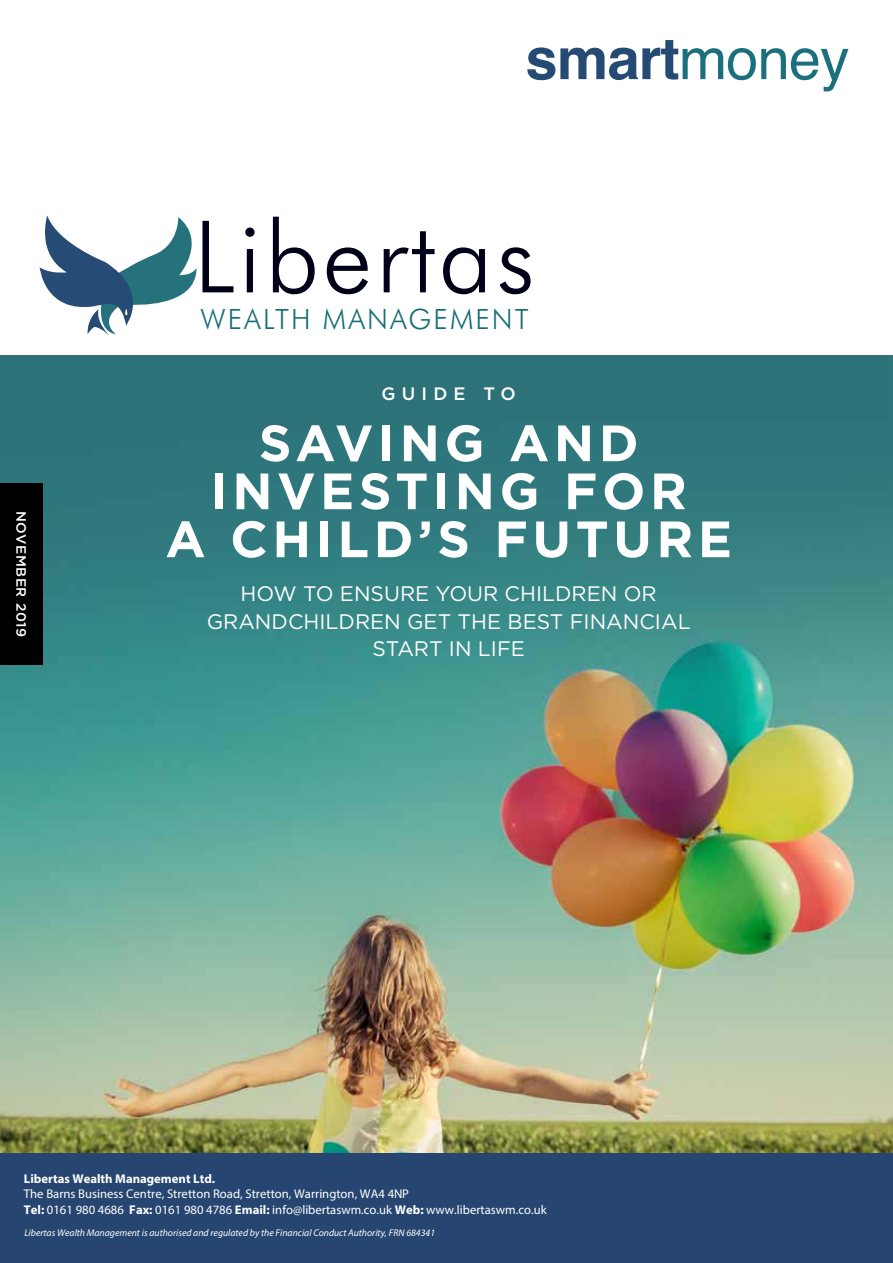
<style>
.page{position:relative;width:893px;height:1263px;background:#fff}
.page>*{position:absolute;margin:0;border:0;box-sizing:border-box;transform-origin:0 0}
.t1{font:300 100.05px "Futura BT";letter-spacing:.035em;color:#000019}
.t2{font:700 51px/48px "Gotham HTF";letter-spacing:.09em;color:#fff;text-align:center}
.t3{font:300 28.05px "Futura BT";letter-spacing:.075em;color:#166d76}
.t4{font:21px/27.6px "Gotham HTF";color:#fff;text-align:center}
.t5{font:500 18px "Gotham HTF";letter-spacing:.34em;color:#fff}
.t6{font:500 13.5px "Gotham HTF";letter-spacing:.04em;color:#fff}
.t7{font:12.75px/15.3px "Myriad Pro";color:#fff}
.t8{font:700 12.75px "Myriad Pro";color:#fff}
.t9{font:italic 9.75px "Myriad Pro";color:#fff}
.s1{font-weight:700}
</style>
<div class="page">
<img style="left:0;top:355px;width:893px;height:798px">
<div style="left:0;top:483px;width:43px;height:182px;background:#000"></div>
<svg style="left:40px;top:215px;width:157px;height:120px"></svg>
<svg style="left:527px;top:40px;width:321px;height:52px"></svg>
<div style="left:0;top:1153px;width:893px;height:110px;background:#264570"></div>
<h1 class="t1" style="left:194px;top:196px;width:343px">Libertas</h1>
<h3 class="t3" style="left:200px;top:302px;width:330px">WEALTH MANAGEMENT</h3>
<p class="t6" style="left:29px;top:511px;width:128px;rotate:90deg">NOVEMBER 2019</p>
<h3 class="t5" style="left:382px;top:383px;width:136px">GUIDE TO</h3>
<h2 class="t2" style="left:165px;top:418px;width:568px">SAVING AND<br>INVESTING FOR<br>A CHILD’S FUTURE</h2>
<h3 class="t4" style="left:207px;top:579px;width:485px">HOW TO ENSURE YOUR CHILDREN OR<br>GRANDCHILDREN GET THE BEST FINANCIAL<br>START IN LIFE</h3>
<p class="t8" style="left:24px;top:1170px;width:193px">Libertas Wealth Management Ltd.</p>
<p class="t7" style="left:24px;top:1186px;width:524px">The Barns Business Centre, Stretton Road, Stretton, Warrington, WA4 4NP<br><span class="s1">Tel:</span> 0161 980 4686 <span class="s1">Fax:</span> 0161 980 4786 <span class="s1">Email:</span> info@libertaswm.co.uk <span class="s1">Web:</span> www.libertaswm.co.uk</p>
<p class="t9" style="left:24px;top:1227px;width:410px">Libertas Wealth Management is authorised and regulated by the Financial Conduct Authority, FRN 684341.</p>
</div>
